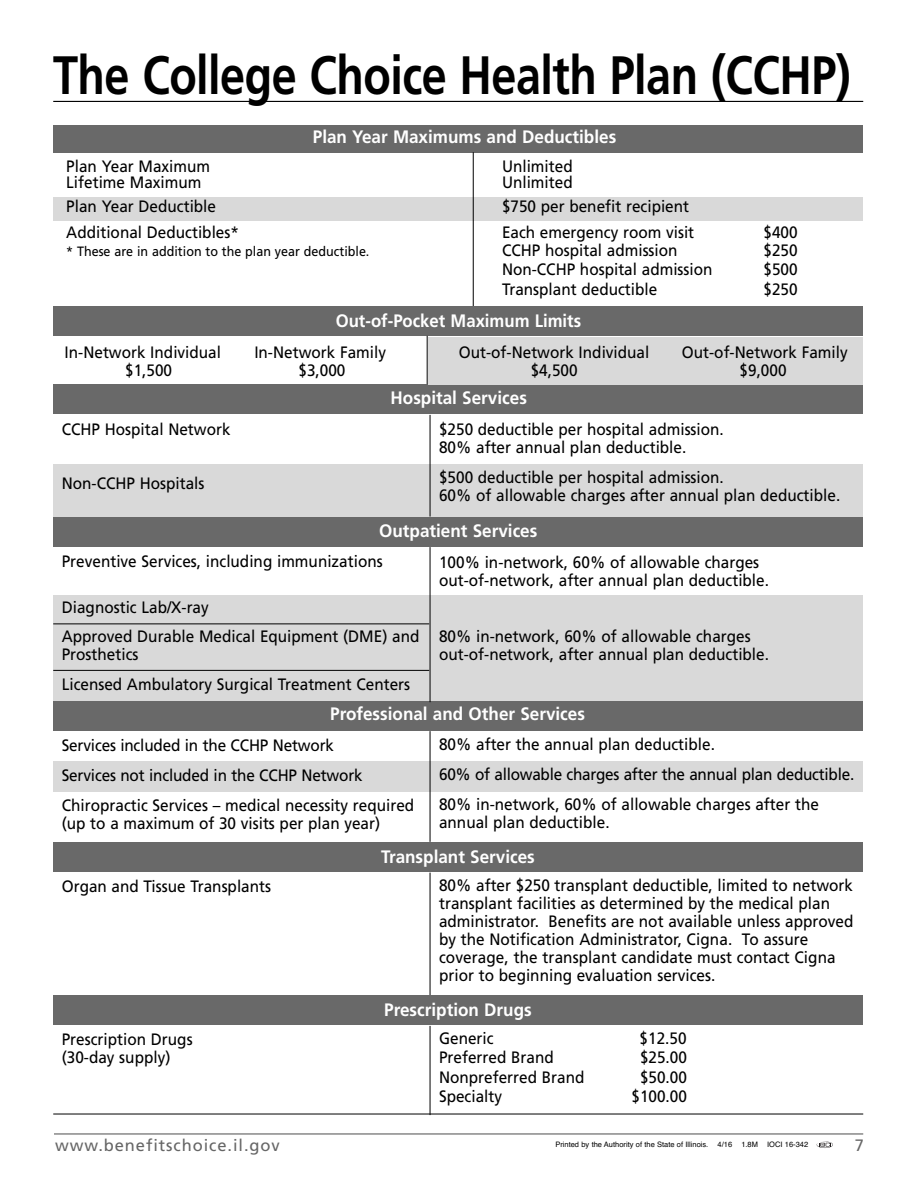
<style>
.page{position:relative;width:918px;height:1188px;background:#fff}
.page>*{position:absolute;margin:0;border:0;box-sizing:border-box;transform-origin:0 0}
.t1{font:700 54px "Frutiger";letter-spacing:-.01em;color:#000;scale:.83 1}
.t2{font:700 18px "Frutiger";color:#fff;scale:.95 1}
.t3{font:700 18px "Frutiger";color:#fff;scale:.93 1}
.t4{font:16.5px/18px "Frutiger";color:#000;scale:.93 1}
.t5{font:16.5px "Frutiger";letter-spacing:.055em;color:#666}
.t6{font:13.5px "Frutiger";color:#000;scale:.93 1}
.t7{font:7.5px "Helvetica";color:#000}
</style>
<div class="page">
<hr style="left:54px;top:1134px;width:809px;height:1px;background:#4d4d4d">
<hr style="left:53px;top:101px;width:810px;height:1px;background:#000">
<div style="left:53px;top:125px;width:810px;height:27px;background:#696969"></div>
<div style="left:53px;top:197px;width:810px;height:24px;background:#d9d9d9"></div>
<hr style="left:53px;top:1114px;width:810px;height:1px;background:#000">
<hr style="left:473px;top:152px;width:1px;height:155px;background:#000">
<div style="left:53px;top:384px;width:810px;height:30px;background:#696969"></div>
<div style="left:53px;top:517px;width:810px;height:30px;background:#696969"></div>
<div style="left:53px;top:701px;width:810px;height:30px;background:#696969"></div>
<div style="left:53px;top:842px;width:810px;height:30px;background:#696969"></div>
<div style="left:53px;top:464px;width:810px;height:53px;background:#d9d9d9"></div>
<div style="left:53px;top:761px;width:810px;height:31px;background:#d9d9d9"></div>
<div style="left:53px;top:595px;width:810px;height:106px;background:#d9d9d9"></div>
<hr style="left:430px;top:415px;width:1px;height:102px;background:#000">
<hr style="left:430px;top:547px;width:1px;height:155px;background:#000">
<hr style="left:430px;top:731px;width:1px;height:111px;background:#000">
<hr style="left:430px;top:873px;width:1px;height:123px;background:#000">
<hr style="left:430px;top:1026px;width:1px;height:89px;background:#000">
<div style="left:53px;top:995px;width:810px;height:30px;background:#696969"></div>
<hr style="left:53px;top:624px;width:376px;height:1px;background:#000">
<hr style="left:53px;top:670px;width:376px;height:1px;background:#000">
<div style="left:428px;top:337px;width:434px;height:48px;background:#d9d9d9"></div>
<div style="left:53px;top:306px;width:810px;height:30px;background:#696969"></div>
<hr style="left:427px;top:336px;width:1px;height:48px;background:#000">
<svg style="left:817px;top:1142px;width:16px;height:6px"></svg>
<h1 class="t1" style="left:53px;top:54px;width:963px">The College Choice Health Plan (CCHP)</h1>
<p class="t2" style="left:313px;top:130px;width:321px">Plan Year Maximums and Deductibles</p>
<p class="t4" style="left:66px;top:158px;width:156px">Plan Year Maximum</p>
<p class="t4" style="left:502px;top:158px;width:78px">Unlimited</p>
<p class="t4" style="left:66px;top:175px;width:147px">Lifetime Maximum</p>
<p class="t4" style="left:502px;top:175px;width:78px">Unlimited</p>
<p class="t4" style="left:66px;top:199px;width:163px">Plan Year Deductible</p>
<p class="t4" style="left:502px;top:199px;width:203px">$750 per benefit recipient</p>
<p class="t4" style="left:66px;top:224px;width:187px">Additional Deductibles*</p>
<p class="t4" style="left:502px;top:224px;width:208px">Each emergency room visit</p>
<p class="t4" style="left:763px;top:224px;width:38px">$400</p>
<p class="t6" style="left:66px;top:246px;width:327px">* These are in addition to the plan year deductible.</p>
<p class="t4" style="left:502px;top:242px;width:190px">CCHP hospital admission</p>
<p class="t4" style="left:763px;top:242px;width:38px">$250</p>
<p class="t4" style="left:502px;top:262px;width:228px">Non-CCHP hospital admission</p>
<p class="t4" style="left:763px;top:262px;width:38px">$500</p>
<p class="t4" style="left:502px;top:281px;width:169px">Transplant deductible</p>
<p class="t4" style="left:763px;top:281px;width:38px">$250</p>
<p class="t3" style="left:336px;top:314px;width:266px">Out-of-Pocket Maximum Limits</p>
<p class="t4" style="left:65px;top:344px;width:170px">In-Network Individual</p>
<p class="t4" style="left:254px;top:344px;width:143px">In-Network Family</p>
<p class="t4" style="left:459px;top:344px;width:206px">Out-of-Network Individual</p>
<p class="t4" style="left:682px;top:344px;width:180px">Out-of-Network Family</p>
<p class="t4" style="left:125px;top:362px;width:52px">$1,500</p>
<p class="t4" style="left:299px;top:362px;width:52px">$3,000</p>
<p class="t4" style="left:531px;top:362px;width:52px">$4,500</p>
<p class="t4" style="left:740px;top:362px;width:52px">$9,000</p>
<p class="t4" style="left:62px;top:421px;width:183px">CCHP Hospital Network</p>
<p class="t4" style="left:62px;top:475px;width:155px">Non-CCHP Hospitals</p>
<p class="t2" style="left:391px;top:391px;width:145px">Hospital Services</p>
<p class="t4" style="left:439px;top:421px;width:308px">$250 deductible per hospital admission.<br>80% after annual plan deductible.</p>
<p class="t4" style="left:439px;top:469px;width:433px">$500 deductible per hospital admission.<br>60% of allowable charges after annual plan deductible.</p>
<p class="t2" style="left:379px;top:524px;width:168px">Outpatient Services</p>
<p class="t4" style="left:62px;top:553px;width:347px">Preventive Services, including immunizations</p>
<p class="t4" style="left:62px;top:594px;width:386px;line-height:28.5px">Diagnostic Lab/X-ray<br>Approved Durable Medical Equipment (DME) and</p>
<p class="t4" style="left:62px;top:640px;width:376px;line-height:30px">Prosthetics<br>Licensed Ambulatory Surgical Treatment Centers</p>
<p class="t4" style="left:439px;top:555px;width:356px">100% in-network, 60% of allowable charges out-of-network, after annual plan deductible.</p>
<p class="t4" style="left:439px;top:628px;width:356px">80% in-network, 60% of allowable charges out-of-network, after annual plan deductible.</p>
<p class="t2" style="left:330px;top:707px;width:270px">Professional and Other Services</p>
<p class="t4" style="left:62px;top:732px;width:381px;line-height:30px">Services included in the CCHP Network<br>Services not included in the CCHP Network<br>Chiropractic Services – medical necessity required</p>
<p class="t4" style="left:62px;top:816px;width:344px">(up to a maximum of 30 visits per plan year)</p>
<p class="t4" style="left:439px;top:730px;width:448px;line-height:30px">80% after the annual plan deductible.<br>60% of allowable charges after the annual plan deductible.<br>80% in-network, 60% of allowable charges after the</p>
<p class="t4" style="left:439px;top:814px;width:185px">annual plan deductible.</p>
<p class="t4" style="left:62px;top:879px;width:227px">Organ and Tissue Transplants</p>
<p class="t4" style="left:62px;top:1032px;width:142px">Prescription Drugs (30-day supply)</p>
<p class="t2" style="left:381px;top:849px;width:163px">Transplant Services</p>
<p class="t4" style="left:439px;top:877px;width:447px">80% after $250 transplant deductible, limited to network transplant facilities as determined by the medical plan administrator. Benefits are not available unless approved by the Notification Administrator, Cigna. To assure coverage, the transplant candidate must contact Cigna prior to beginning evaluation services.</p>
<p class="t2" style="left:384px;top:1003px;width:157px">Prescription Drugs</p>
<p class="t4" style="left:439px;top:1030px;width:60px">Generic</p>
<p class="t4" style="left:640px;top:1030px;width:52px">$12.50</p>
<p class="t4" style="left:439px;top:1050px;width:125px">Preferred Brand</p>
<p class="t4" style="left:640px;top:1050px;width:52px">$25.00</p>
<p class="t4" style="left:439px;top:1069px;width:158px">Nonpreferred Brand</p>
<p class="t4" style="left:640px;top:1069px;width:52px">$50.00</p>
<p class="t4" style="left:439px;top:1089px;width:69px">Specialty</p>
<p class="t4" style="left:632px;top:1089px;width:61px">$100.00</p>
<p class="t5" style="left:55px;top:1139px;width:226px">www.benefitschoice.il.gov</p>
<p class="t5" style="left:855px;top:1139px;width:11px">7</p>
<p class="t7" style="left:555px;top:1140px;width:254px">Printed by the Authority of the State of Illinois. 4/16 1.8M IOCI 16-342</p>
</div>
